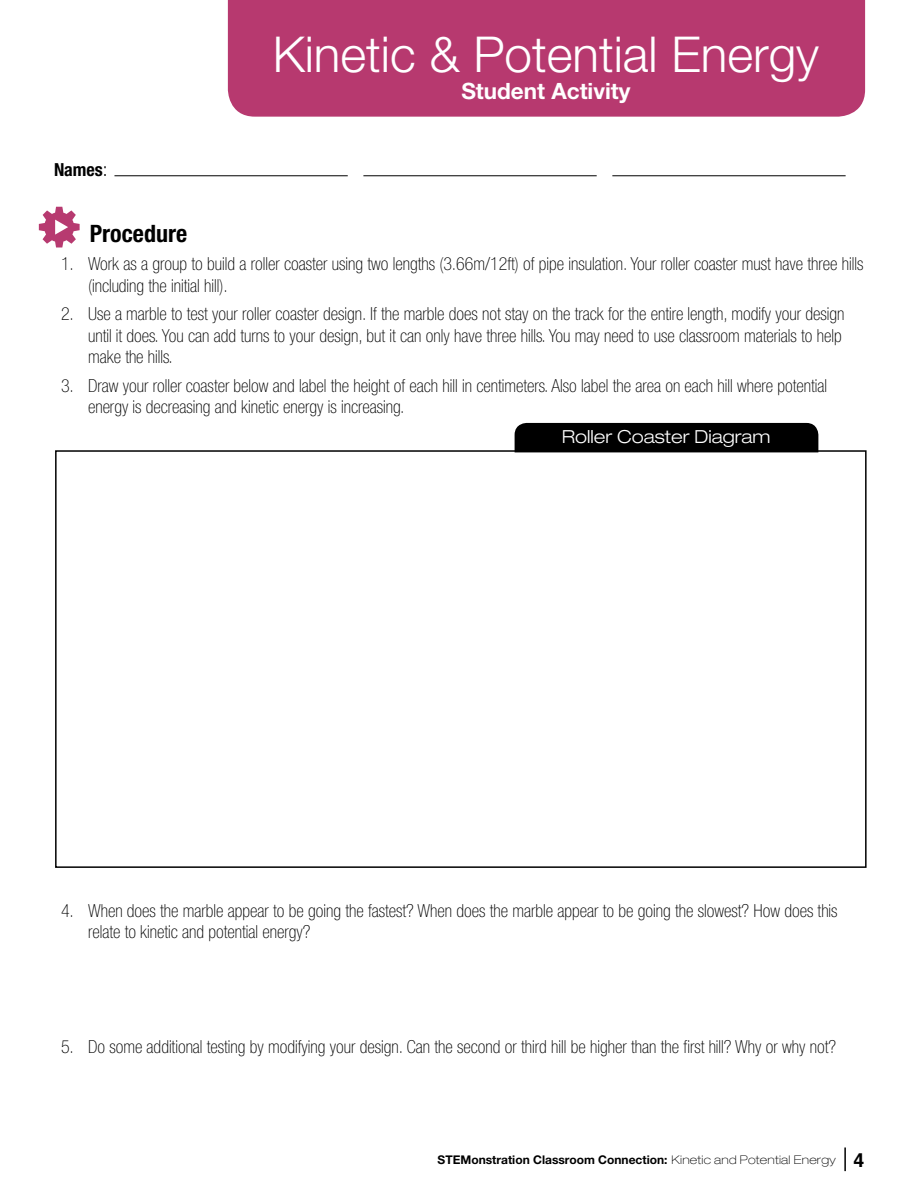
<style>
.page{position:relative;width:918px;height:1188px;background:#fff}
.page>*{position:absolute;margin:0;border:0;box-sizing:border-box;transform-origin:0 0}
.t1{font:300 49.5px "Helvetica Neue LT Std";color:#fff}
.t2{font:700 condensed 24px "Helvetica Neue LT Std";color:#000}
.t3{font:700 22.5px "Helvetica Neue LT Std";color:#fff}
.t4{font:100 condensed 18px/21.6px "Helvetica Neue LT Std";color:#000}
.t5{font:300 expanded 18px "Helvetica Neue LT Std";color:#fff}
.t6{font:700 condensed 18px "Helvetica Neue LT Std";color:#000}
.t7{font:700 12px "Helvetica Neue LT Std";color:#000}
.s1{font-weight:300;font-size:19.5px}
.s2{font-weight:100;font-stretch:expanded}
.s3{font-family:"Helvetica";font-size:19.5px}
</style>
<div class="page">
<hr style="left:844px;top:1148px;width:2px;height:23px;background:#000">
<div style="left:515px;top:423px;width:303px;height:29px;background:#000"></div>
<hr style="left:114px;top:175px;width:234px;height:1px;background:#000">
<svg style="left:39px;top:207px;width:41px;height:40px"></svg>
<hr style="left:363px;top:175px;width:234px;height:1px;background:#000">
<hr style="left:612px;top:175px;width:234px;height:1px;background:#000">
<div style="left:228px;top:0;width:637px;height:117px;background:#b7396f"></div>
<p class="t6" style="left:54px;top:159px;width:55px">Names<span class="s1">:</span></p>
<p class="t1" style="left:273px;top:24px;width:548px">Kinetic &amp; Potential Energy</p>
<p class="t3" style="left:461px;top:77px;width:171px">Student Activity</p>
<p class="t2" style="left:90px;top:219px;width:99px">Procedure</p>
<p class="t4" style="left:88px;top:253px;width:777px;text-indent:-27px">1. Work as a group to build a roller coaster using two lengths (3.66m/12ft) of pipe insulation. Your roller coaster must have three hills (including the initial hill).</p>
<p class="t4" style="left:88px;top:303px;width:758px;text-indent:-27px">2. Use a marble to test your roller coaster design. If the marble does not stay on the track for the entire length, modify your design until it does. You can add turns to your design, but it can only have three hills. You may need to use classroom materials to help make the hills.</p>
<p class="t4" style="left:88px;top:374px;width:741px;text-indent:-27px">3. Draw your roller coaster below and label the height of each hill in centimeters. Also label the area on each hill where potential energy is decreasing and kinetic energy is increasing.</p>
<p class="t5" style="left:562px;top:426px;width:210px">Roller Coaster Diagram</p>
<p class="t4" style="left:88px;top:899px;width:751px;text-indent:-27px">4. When does the marble appear to be going the fastest? When does the marble appear to be going the slowest? How does this relate to kinetic and potential energy?</p>
<p class="t4" style="left:61px;top:1036px;width:777px">5. Do some additional testing by modifying your design. Can the second or third hill be higher than the first hill? Why or why not?</p>
<p class="t7" style="left:438px;top:1152px;width:428px">STEMonstration Classroom Connection: <span class="s2">Kinetic and Potential Energy</span> <span class="s3">4</span></p>
</div>
